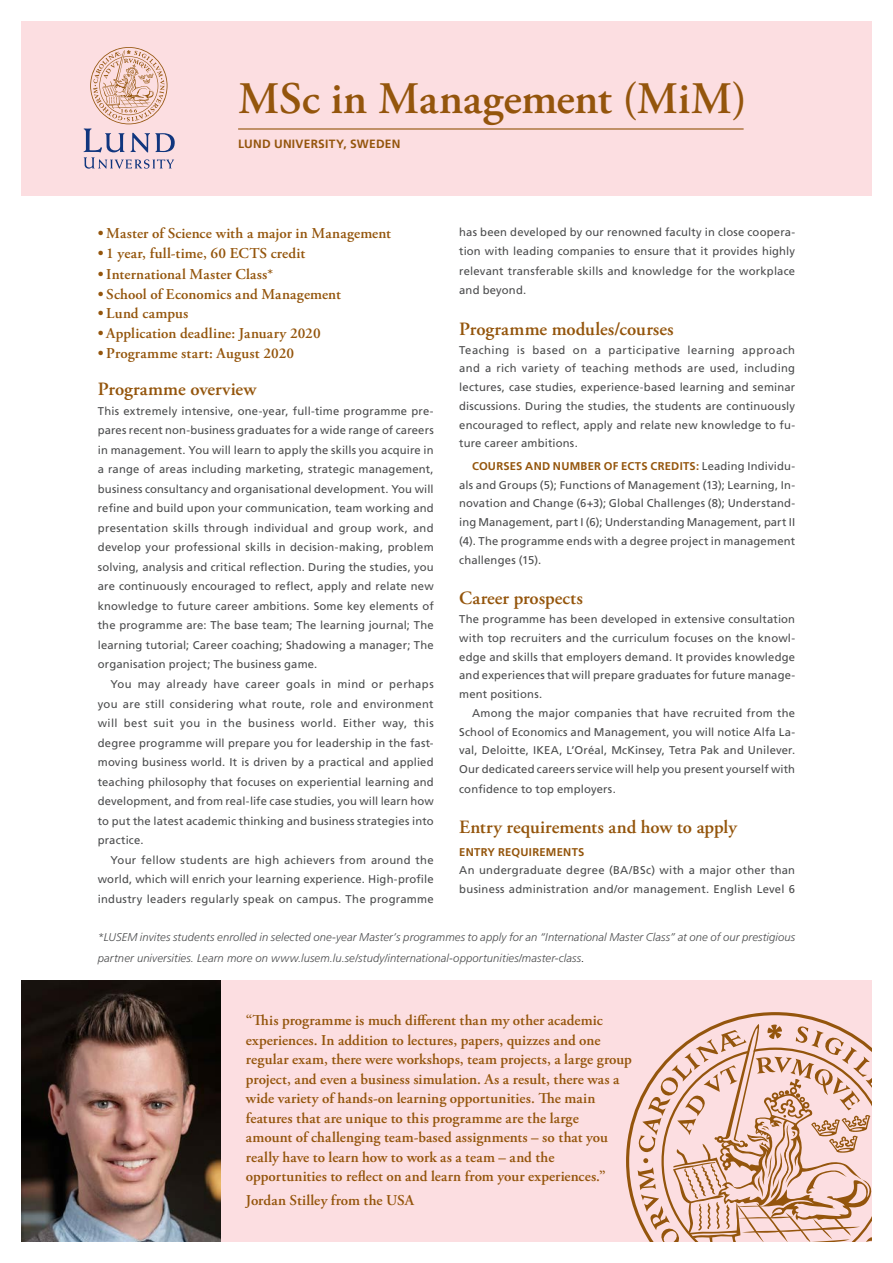
<style>
.page{position:relative;width:893px;height:1263px;background:#fff}
.page>*{position:absolute;margin:0;border:0;box-sizing:border-box;transform-origin:0 0}
.Headline___Programme{font:600 45px "Adobe Garamond Pro";color:#94550c}
.SubHEADLINE{font:600 18.75px "Adobe Garamond Pro";color:#94550c}
.quote{font:600 15px "Adobe Garamond Pro";letter-spacing:.005em;color:#94550c}
.Chapter{font:700 12px "Frutiger LT Std";letter-spacing:.02em;color:#94550c}
.kurser_bodycopy{font:11.25px/19.5px "Frutiger LT Std";letter-spacing:.02em;color:#4b4c4d;text-align:justify}
.SubHeadline_2{font:11.25px/18.8px "Frutiger LT Std";letter-spacing:.015em;color:#4b4c4d;text-align:justify}
.SubHEADLINE-2{font:italic 300 11.25px/21px "Frutiger LT Std";letter-spacing:.01em;color:#4b4c4d}
.SubHeadline_2-2{font:700 11.25px "Frutiger LT Std";letter-spacing:.02em;color:#94550c}
.s1{font-weight:700;color:#94550c}
.s2{color:#040101}
</style>
<div class="page">
<div style="left:21px;top:21px;width:851px;height:175px;background:#fcdee1"></div>
<svg style="left:84px;top:47px;width:91px;height:122px"></svg>
<hr style="left:238px;top:128px;width:506px;height:2px;background:#94550c">
<div style="left:21px;top:980px;width:851px;height:262px;background:#fcdee1"></div>
<img style="left:21px;top:980px;width:199px;height:262px">
<svg style="left:626px;top:1012px;width:203px;height:208px"></svg>
<svg style="left:638px;top:1022px;width:234px;height:220px"></svg>
<p class="Headline___Programme" style="left:238px;top:73px;width:510px">MSc in Management (MiM)</p>
<p class="Chapter" style="left:238px;top:137px;width:164px">LUND UNIVERSITY, SWEDEN</p>
<p class="quote" style="left:98px;top:225px;width:295px">• Master of Science with a major in Management</p>
<p class="quote" style="left:98px;top:244px;width:209px">• 1 year, full-time, 60 ECTS credit</p>
<p class="quote" style="left:98px;top:266px;width:177px">• International Master Class*</p>
<p class="quote" style="left:98px;top:286px;width:245px">• School of Economics and Management</p>
<p class="quote" style="left:98px;top:305px;width:92px">• Lund campus</p>
<p class="quote" style="left:98px;top:325px;width:224px">• Application deadline: January 2020</p>
<p class="quote" style="left:98px;top:344px;width:198px">• Programme start: August 2020</p>
<p class="SubHEADLINE" style="left:98px;top:379px;width:160px">Programme overview</p>
<p class="kurser_bodycopy" style="left:98px;top:401px;width:337px">This extremely intensive, one-year, full-time programme pre&shy;pares recent non-business graduates for a wide range of careers in management. You will learn to apply the skills you acquire in a range of areas including marketing, strategic management, business consultancy and organisational development. You will refine and build upon your communication, team working and presentation skills through individual and group work, and develop your professional skills in decision-making, problem solving, analysis and critical reflection. During the studies, you are continuously encouraged to reflect, apply and relate new knowledge to future career ambitions. Some key elements of the programme are: The base team; The learning journal; The learning tutorial; Career coaching; Shadowing a manager; The organisation project; The business game.</p>
<p class="kurser_bodycopy" style="left:98px;top:674px;width:337px;text-indent:13px">You may already have career goals in mind or perhaps you are still considering what route, role and environment will best suit you in the business world. Either way, this degree programme will prepare you for leadership in the fast&shy;moving business world. It is driven by a practical and applied teaching philosophy that focuses on experiential learning and development, and from real-life case studies, you will learn how to put the latest academic thinking and business strategies into practice.</p>
<p class="kurser_bodycopy" style="left:98px;top:850px;width:337px;text-indent:13px">Your fellow students are high achievers from around the world, which will enrich your learning experience. High-profile industry leaders regularly speak on campus. The programme</p>
<p class="kurser_bodycopy" style="left:459px;top:222px;width:337px">has been developed by our renowned faculty in close coopera&shy;tion with leading companies to ensure that it provides highly relevant transferable skills and knowledge for the workplace and beyond.</p>
<p class="SubHEADLINE" style="left:459px;top:318px;width:216px">Programme modules/courses</p>
<p class="SubHeadline_2" style="left:459px;top:340px;width:337px">Teaching is based on a participative learning approach and a rich variety of teaching methods are used, including lectures, case studies, experience-based learning and seminar discussions. During the studies, the students are continuously encouraged to reflect, apply and relate new knowledge to fu&shy;ture career ambitions.</p>
<p class="SubHeadline_2" style="left:459px;top:457px;width:337px;text-indent:13px"><span class="s1">COURSES AND NUMBER OF ECTS CREDITS:</span> Leading Individu&shy;als and Groups (5); Functions of Management (13); Learning, In&shy;novation and Change (6+3); Global Challenges (8); Understand&shy;ing Management, part I (6); Understanding Management, part II (4). The programme ends with a degree project in management challenges (15).</p>
<p class="SubHEADLINE" style="left:459px;top:587px;width:125px">Career prospects</p>
<p class="kurser_bodycopy" style="left:459px;top:610px;width:337px;line-height:18.8px">The programme has been developed in extensive consultation with top recruiters and the curriculum focuses on the knowl&shy;edge and skills that employers demand. It provides knowledge and experiences that will prepare graduates for future manage&shy;ment positions.</p>
<p class="kurser_bodycopy" style="left:459px;top:703px;width:337px;line-height:18.9px;text-indent:13px">Among the major companies that have recruited from the School of Economics and Management, you will notice Alfa La&shy;val, Deloitte, IKEA, L’Oréal, McKinsey, Tetra Pak and Unilever.<br>Our dedicated careers service will help you present yourself with confidence to top employers.</p>
<p class="SubHEADLINE" style="left:459px;top:816px;width:279px">Entry requirements and how to apply</p>
<p class="SubHeadline_2-2" style="left:459px;top:845px;width:127px">ENTRY REQUIREMENTS</p>
<p class="kurser_bodycopy" style="left:459px;top:861px;width:337px;line-height:18.8px">An undergraduate degree (BA/BSc) with a major other than business administration and/or management. English Level 6</p>
<p class="SubHEADLINE-2" style="left:98px;top:926px;width:699px">*LUSEM invites students enrolled in selected one-year Master’s programmes to apply for an “International Master Class” at one of our prestigious partner universities. Learn more on www.lusem.lu.se/study/international-opportunities/master-class<span class="s2">.</span></p>
<p class="quote" style="left:246px;top:1012px;width:358px">“This programme is much different than my other academic</p>
<p class="quote" style="left:246px;top:1031px;width:356px">experiences. In addition to lectures, papers, quizzes and one</p>
<p class="quote" style="left:246px;top:1051px;width:388px">regular exam, there were workshops, team projects, a large group</p>
<p class="quote" style="left:246px;top:1070px;width:375px">project, and even a business simulation. As a result, there was a</p>
<p class="quote" style="left:246px;top:1090px;width:351px">wide variety of hands-on learning opportunities. The main</p>
<p class="quote" style="left:246px;top:1109px;width:334px">features that are unique to this programme are the large</p>
<p class="quote" style="left:246px;top:1129px;width:364px">amount of challenging team-based assignments – so that you</p>
<p class="quote" style="left:246px;top:1148px;width:310px">really have to learn how to work as a team – and the</p>
<p class="quote" style="left:246px;top:1168px;width:361px">opportunities to reflect on and learn from your experiences.”</p>
<p class="quote" style="left:246px;top:1192px;width:170px">Jordan Stilley from the USA</p>
</div>
